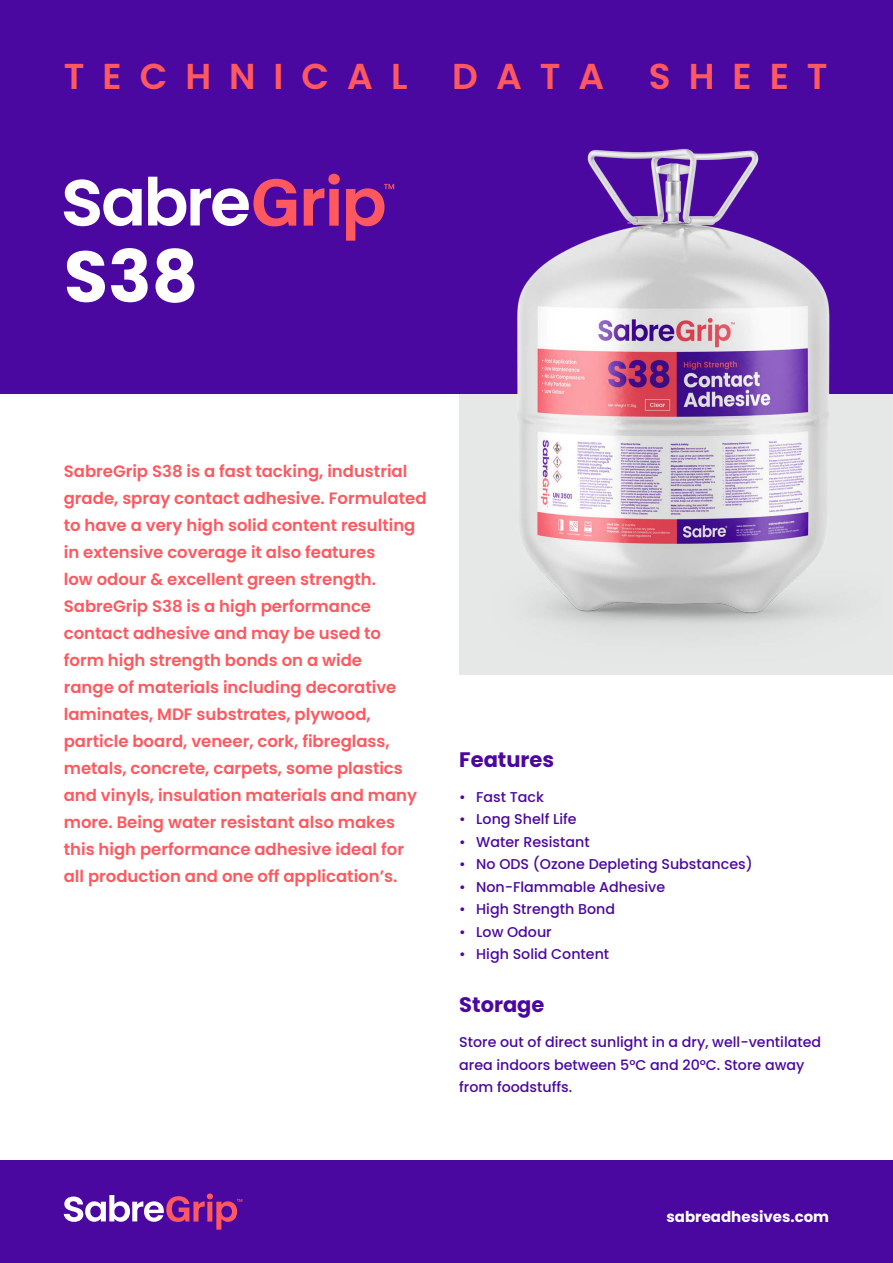
<style>
.page{position:relative;width:893px;height:1263px;background:#fff}
.page>*{position:absolute;margin:0;border:0;box-sizing:border-box;transform-origin:0 0}
.t1{font:700 72px "Poppins";color:#fff}
.t2{font:600 36px "Poppins";letter-spacing:.5em;color:#ff585f}
.t3{font:700 21px "Poppins";color:#4b08a1}
.t4{font:600 16.5px/27px "Poppins";color:#ff585f}
.t5{font:700 15px "Poppins";color:#fff}
.t6{font:500 14.25px/22.5px "Poppins";color:#4b08a1}
</style>
<div class="page">
<div style="left:459px;top:351px;width:434px;height:324px;background:#e6e8e8"></div>
<div style="left:0;top:0;width:893px;height:393px;background:#4b08a1"></div>
<div style="left:0;top:1160px;width:893px;height:103px;background:#4b08a1"></div>
<svg style="left:304px;top:174px;width:36px;height:52px"></svg>
<svg style="left:64px;top:177px;width:232px;height:49px"></svg>
<svg style="left:346px;top:184px;width:48px;height:57px"></svg>
<svg style="left:64px;top:1193px;width:178px;height:36px"></svg>
<img style="left:468px;top:148px;width:413px;height:481px">
<h2 class="t2" style="left:64px;top:56px;width:765px">TECHNICAL DATA SHEET</h2>
<h1 class="t1" style="left:64px;top:235px;width:136px">S38</h1>
<p class="t4" style="left:64px;top:457px;width:364px">SabreGrip S38 is a fast tacking, industrial grade, spray contact adhesive. Formulated to have a very high solid content resulting in extensive coverage it also features<br>low odour &amp; excellent green strength.<br>SabreGrip S38 is a high performance contact adhesive and may be used to<br>form high strength bonds on a wide<br>range of materials including decorative laminates, MDF substrates, plywood, particle board, veneer, cork, fibreglass, metals, concrete, carpets, some plastics and vinyls, insulation materials and many more. Being water resistant also makes this high performance adhesive ideal for all production and one off application’s.</p>
<p class="t3" style="left:459px;top:747px;width:97px">Features</p>
<p class="t6" style="left:459px;top:786px;width:86px">• Fast Tack</p>
<p class="t6" style="left:459px;top:808px;width:119px">• Long Shelf Life</p>
<p class="t6" style="left:459px;top:831px;width:132px">• Water Resistant</p>
<p class="t6" style="left:459px;top:853px;width:295px">• No ODS (Ozone Depleting Substances)</p>
<p class="t6" style="left:459px;top:876px;width:207px">• Non-Flammable Adhesive</p>
<p class="t6" style="left:459px;top:898px;width:157px">• High Strength Bond</p>
<p class="t6" style="left:459px;top:921px;width:94px">• Low Odour</p>
<p class="t6" style="left:459px;top:943px;width:152px">• High Solid Content</p>
<p class="t3" style="left:459px;top:992px;width:87px">Storage</p>
<p class="t6" style="left:459px;top:1031px;width:363px">Store out of direct sunlight in a dry, well-ventilated area indoors between 5°C and 20°C. Store away from foodstuffs.</p>
<p class="t5" style="left:666px;top:1208px;width:164px">sabreadhesives.com</p>
</div>
